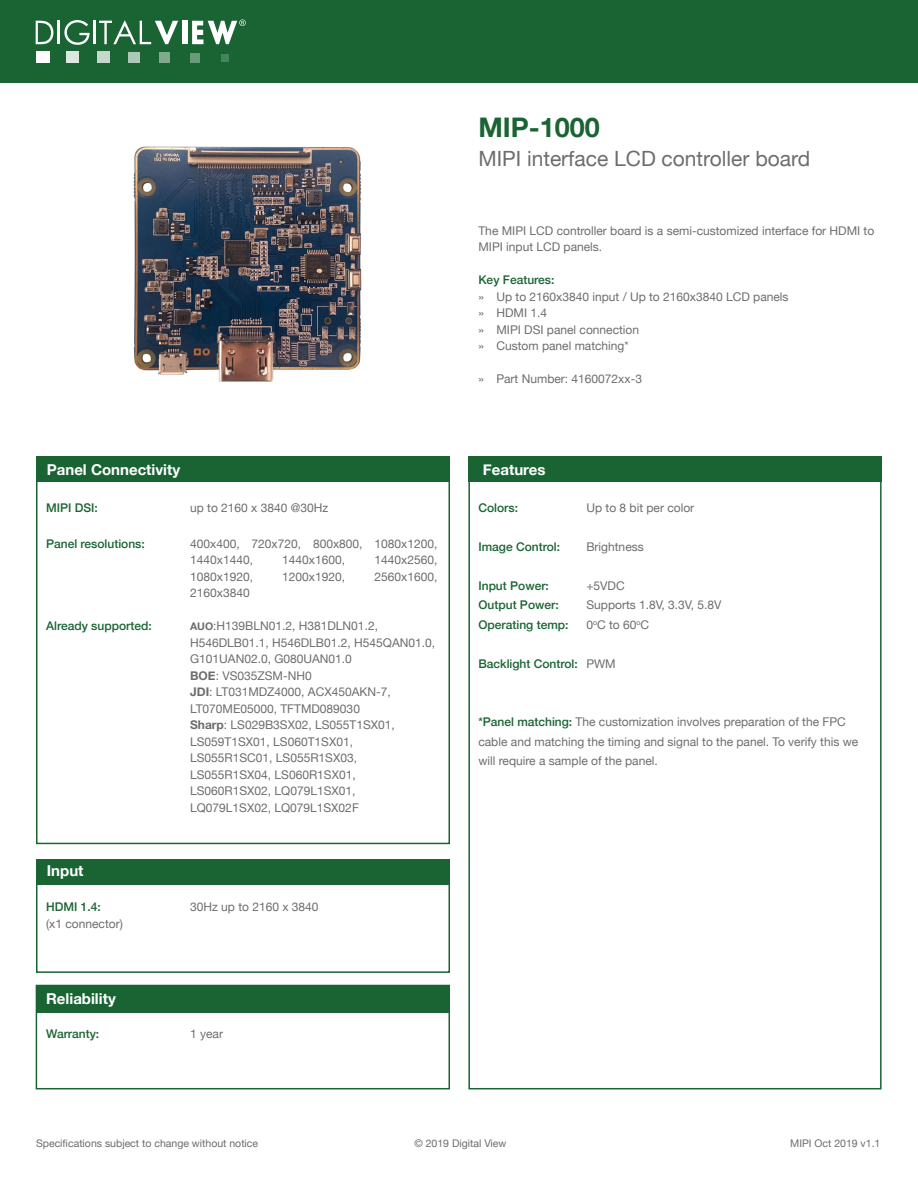
<style>
.page{position:relative;width:918px;height:1188px;background:#fff}
.page>*{position:absolute;margin:0;border:0;box-sizing:border-box;transform-origin:0 0}
.t1{font:700 27px "Helvetica Neue";color:#1a6433}
.t2{font:21px "Helvetica Neue";color:#6c6d70}
.t3{font:700 15px "Helvetica Neue";color:#fff}
.t4{font:12px/16.5px "Helvetica Neue";color:#6c6d70}
.t5{font:500 12px "Helvetica Neue";color:#1a6433}
.t6{font:10.5px "Helvetica Neue";color:#6c6d70}
.s1{font-weight:400;color:#6c6d70}
.s2{font-weight:700;font-size:10.5px}
.s3{font-weight:700}
.s4{font-weight:500;color:#1a6433}
</style>
<div class="page">
<div style="left:36px;top:481px;width:414px;height:363px;border:2px solid #1a6433"></div>
<div style="left:36px;top:456px;width:414px;height:26px;background:#1a6433"></div>
<div style="left:468px;top:456px;width:414px;height:26px;background:#1a6433"></div>
<div style="left:468px;top:481px;width:414px;height:608px;border:2px solid #1a6433"></div>
<div style="left:36px;top:859px;width:414px;height:26px;background:#1a6433"></div>
<div style="left:36px;top:859px;width:414px;height:114px;border:2px solid #1a6433"></div>
<div style="left:36px;top:985px;width:414px;height:104px;border:2px solid #1a6433"></div>
<div style="left:36px;top:985px;width:412px;height:28px;background:#1a6433"></div>
<div style="left:0;top:0;width:918px;height:83px;background:#1a6433"></div>
<div style="left:36px;top:51px;width:13px;height:12px;background:#fff"></div>
<div style="left:67px;top:51px;width:12px;height:12px;background:#dbe7df"></div>
<div style="left:97px;top:51px;width:13px;height:12px;background:#c5d8cb"></div>
<div style="left:128px;top:52px;width:12px;height:11px;background:#aec8b7"></div>
<div style="left:159px;top:53px;width:10px;height:10px;background:#80a98e"></div>
<div style="left:190px;top:53px;width:10px;height:9px;background:#699a7a"></div>
<div style="left:222px;top:54px;width:7px;height:7px;background:#46825b"></div>
<svg style="left:36px;top:21px;width:17px;height:23px"></svg>
<hr style="left:58px;top:21px;width:2px;height:23px;background:#fff">
<svg style="left:64px;top:20px;width:26px;height:25px"></svg>
<hr style="left:94px;top:21px;width:2px;height:23px;background:#fff">
<svg style="left:99px;top:21px;width:79px;height:23px"></svg>
<div style="left:182px;top:21px;width:6px;height:23px;background:#fff"></div>
<svg style="left:192px;top:20px;width:54px;height:24px"></svg>
<img style="left:133px;top:146px;width:229px;height:236px">
<p class="t1" style="left:478px;top:106px;width:123px">MIP-1000</p>
<p class="t2" style="left:478px;top:143px;width:333px">MIPI interface LCD controller board</p>
<p class="t4" style="left:478px;top:223px;width:397px">The MIPI LCD controller board is a semi-customized interface for HDMI to<br>MIPI input LCD panels.</p>
<p class="t5" style="left:478px;top:270px;width:78px">Key Features:</p>
<p class="t4" style="left:478px;top:289px;width:312px">» Up to 2160x3840 input / Up to 2160x3840 LCD panels</p>
<p class="t4" style="left:478px;top:305px;width:70px">» HDMI 1.4</p>
<p class="t4" style="left:478px;top:322px;width:162px">» MIPI DSI panel connection</p>
<p class="t4" style="left:478px;top:338px;width:152px">» Custom panel matching*</p>
<p class="t4" style="left:478px;top:371px;width:165px">» Part Number: 4160072xx-3</p>
<p class="t3" style="left:47px;top:458px;width:135px">Panel Connectivity</p>
<p class="t3" style="left:483px;top:458px;width:64px">Features</p>
<p class="t5" style="left:46px;top:498px;width:53px">MIPI DSI:</p>
<p class="t4" style="left:190px;top:500px;width:140px">up to 2160 x 3840 @30Hz</p>
<p class="t5" style="left:46px;top:534px;width:100px">Panel resolutions:</p>
<p class="t4" style="left:190px;top:536px;width:249px">400x400, 720x720, 800x800, 1080x1200,<br>1440x1440,</p>
<p class="t5" style="left:478px;top:498px;width:41px">Colors:</p>
<p class="t4" style="left:586px;top:500px;width:109px">Up to 8 bit per color</p>
<p class="t5" style="left:478px;top:537px;width:83px">Image Control:</p>
<p class="t4" style="left:586px;top:539px;width:59px">Brightness</p>
<p class="t5" style="left:478px;top:576px;width:72px">Input Power:</p>
<p class="t4" style="left:586px;top:578px;width:40px">+5VDC</p>
<p class="t5" style="left:478px;top:595px;width:82px">Output Power:</p>
<p class="t4" style="left:586px;top:597px;width:136px">Supports 1.8V, 3.3V, 5.8V</p>
<p class="t5" style="left:478px;top:615px;width:92px">Operating temp:</p>
<p class="t4" style="left:586px;top:617px;width:64px">0<sup>o</sup>C to 60<sup>o</sup>C</p>
<p class="t5" style="left:478px;top:654px;width:139px">Backlight Control: <span class="s1">PWM</span></p>
<p class="t4" style="left:282px;top:552px;width:64px">1440x1600,</p>
<p class="t4" style="left:374px;top:552px;width:64px">1440x2560,</p>
<p class="t4" style="left:190px;top:569px;width:64px">1080x1920,</p>
<p class="t4" style="left:282px;top:569px;width:64px">1200x1920,</p>
<p class="t4" style="left:374px;top:569px;width:64px">2560x1600,</p>
<p class="t4" style="left:190px;top:585px;width:61px">2160x3840</p>
<p class="t5" style="left:46px;top:616px;width:107px">Already supported:</p>
<p class="t4" style="left:190px;top:618px;width:247px"><span class="s2">AUO</span>:H139BLN01.2, H381DLN01.2,<br>H546DLB01.1, H546DLB01.2, H545QAN01.0,<br>G101UAN02.0, G080UAN01.0</p>
<p class="t4" style="left:190px;top:668px;width:123px"><span class="s3">BOE</span>: VS035ZSM-NH0</p>
<p class="t4" style="left:190px;top:684px;width:202px"><span class="s3">JDI</span>: LT031MDZ4000, ACX450AKN-7,<br>LT070ME05000, TFTMD089030</p>
<p class="t4" style="left:190px;top:717px;width:206px"><span class="s3">Sharp</span>: LS029B3SX02, LS055T1SX01,<br>LS059T1SX01, LS060T1SX01,<br>LS055R1SC01, LS055R1SX03,<br>LS055R1SX04, LS060R1SX01,<br>LS060R1SX02, LQ079L1SX01,<br>LQ079L1SX02, LQ079L1SX02F</p>
<p class="t4" style="left:478px;top:713px;width:381px;line-height:19.5px"><span class="s4">*Panel matching:</span> The customization involves preparation of the FPC cable and matching the timing and signal to the panel. To verify this we will require a sample of the panel.</p>
<p class="t3" style="left:47px;top:859px;width:38px">Input</p>
<p class="t5" style="left:46px;top:897px;width:56px">HDMI 1.4:</p>
<p class="t4" style="left:190px;top:899px;width:130px">30Hz up to 2160 x 3840</p>
<p class="t4" style="left:46px;top:916px;width:78px">(x1 connector)</p>
<p class="t3" style="left:46px;top:987px;width:71px">Reliability</p>
<p class="t5" style="left:46px;top:1024px;width:55px">Warranty:</p>
<p class="t4" style="left:190px;top:1026px;width:34px">1 year</p>
<p class="t6" style="left:36px;top:1136px;width:224px">Specifications subject to change without notice</p>
<p class="t6" style="left:414px;top:1136px;width:94px">© 2019 Digital View</p>
<p class="t6" style="left:790px;top:1136px;width:92px">MIPI Oct 2019 v1.1</p>
</div>
